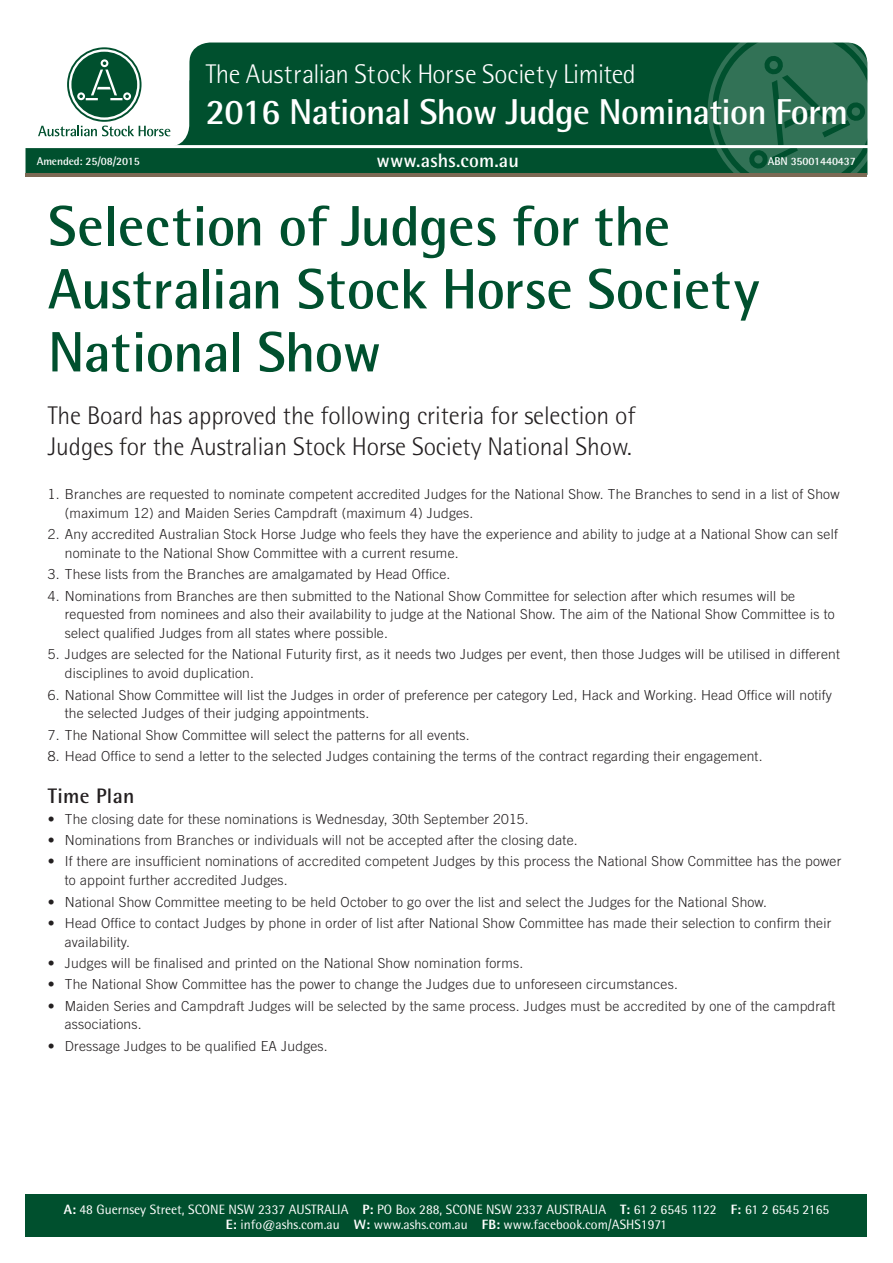
<style>
.page{position:relative;width:893px;height:1263px;background:#fff}
.page>*{position:absolute;margin:0;border:0;box-sizing:border-box;transform-origin:0 0}
.Subheading_green_7pt{font:700 57px/63px "Rotis Semi Sans";letter-spacing:-.01em;color:#00502e}
.t1{font:700 36px "Rotis Semi Sans";letter-spacing:-.02em;color:#fff}
.t2{font:300 27px "Rotis Semi Sans";letter-spacing:-.005em;color:#fff}
.t3{font:300 25.5px/31.5px "Rotis Semi Sans";letter-spacing:-.005em;color:#231f20}
.Subheading_black{font:700 21px "Rotis Semi Sans";letter-spacing:.015em;color:#231f20}
.t4{font:700 19.5px "Rotis Semi Sans";letter-spacing:.01em;color:#fff}
.t5{font:300 13.8px/18.8px "Trade Gothic";letter-spacing:.015em;color:#231f20}
.t6{font:13.5px/15.3px "Rotis Semi Sans";color:#fff;text-align:center}
.t7{font:700 11.25px "Rotis Semi Sans";letter-spacing:-.01em;color:#fff}
.s1{font-weight:800}
</style>
<div class="page">
<svg style="left:26px;top:148px;width:163px;height:26px;background:#055130"></svg>
<div style="left:189px;top:43px;width:519px;height:131px;background:#00502e"></div>
<svg style="left:708px;top:43px;width:159px;height:131px;background:#286b4e"></svg>
<svg style="left:38px;top:47px;width:151px;height:98px"></svg>
<hr style="left:26px;top:174px;width:841px;height:3px;background:#7c6954">
<hr style="left:23px;top:145px;width:847px;height:3px;background:#fff">
<div style="left:26px;top:1194px;width:841px;height:43px;background:#00502e"></div>
<h3 class="t2" style="left:206px;top:59px;width:431px">The Australian Stock Horse Society Limited</h3>
<h2 class="t1" style="left:206px;top:90px;width:644px">2016 National Show Judge Nomination Form</h2>
<p class="t7" style="left:37px;top:155px;width:105px">Amended: 25/08/2015</p>
<h3 class="t4" style="left:376px;top:149px;width:144px">www.ashs.com.au</h3>
<p class="t7" style="left:768px;top:155px;width:90px">ABN 35001440437</p>
<p class="Subheading_green_7pt" style="left:48px;top:194px;width:713px">Selection of Judges for the<br>Australian Stock Horse Society<br>National Show</p>
<p class="t3" style="left:48px;top:399px;width:589px">The Board has approved the following criteria for selection of<br>Judges for the Australian Stock Horse Society National Show.</p>
<p class="t5" style="left:65px;top:485px;width:776px;text-indent:-17px">1. Branches are requested to nominate competent accredited Judges for the National Show. The Branches to send in a list of Show (maximum 12) and Maiden Series Campdraft (maximum 4) Judges.</p>
<p class="t5" style="left:65px;top:525px;width:774px;text-indent:-17px">2. Any accredited Australian Stock Horse Judge who feels they have the experience and ability to judge at a National Show can self nominate to the National Show Committee with a current resume.</p>
<p class="t5" style="left:48px;top:565px;width:404px">3. These lists from the Branches are amalgamated by Head Office.</p>
<p class="t5" style="left:65px;top:586px;width:771px;text-indent:-17px">4. Nominations from Branches are then submitted to the National Show Committee for selection after which resumes will be requested from nominees and also their availability to judge at the National Show. The aim of the National Show Committee is to select qualified Judges from all states where possible.</p>
<p class="t5" style="left:65px;top:645px;width:776px;text-indent:-17px">5. Judges are selected for the National Futurity first, as it needs two Judges per event, then those Judges will be utilised in different disciplines to avoid duplication.</p>
<p class="t5" style="left:65px;top:685px;width:769px;text-indent:-17px">6. National Show Committee will list the Judges in order of preference per category Led, Hack and Working. Head Office will notify the selected Judges of their judging appointments.</p>
<p class="t5" style="left:48px;top:725px;width:423px">7. The National Show Committee will select the patterns for all events.</p>
<p class="t5" style="left:48px;top:746px;width:716px">8. Head Office to send a letter to the selected Judges containing the terms of the contract regarding their engagement.</p>
<p class="Subheading_black" style="left:48px;top:782px;width:88px">Time Plan</p>
<p class="t5" style="left:48px;top:809px;width:482px">• The closing date for these nominations is Wednesday, 30th September 2015.</p>
<p class="t5" style="left:48px;top:831px;width:531px">• Nominations from Branches or individuals will not be accepted after the closing date.</p>
<p class="t5" style="left:65px;top:852px;width:778px;text-indent:-17px">• If there are insufficient nominations of accredited competent Judges by this process the National Show Committee has the power to appoint further accredited Judges.</p>
<p class="t5" style="left:48px;top:892px;width:721px">• National Show Committee meeting to be held October to go over the list and select the Judges for the National Show.</p>
<p class="t5" style="left:65px;top:913px;width:768px;text-indent:-17px">• Head Office to contact Judges by phone in order of list after National Show Committee has made their selection to confirm their availability.</p>
<p class="t5" style="left:48px;top:953px;width:477px">• Judges will be finalised and printed on the National Show nomination forms.</p>
<p class="t5" style="left:48px;top:975px;width:631px">• The National Show Committee has the power to change the Judges due to unforeseen circumstances.</p>
<p class="t5" style="left:65px;top:996px;width:772px;text-indent:-17px">• Maiden Series and Campdraft Judges will be selected by the same process. Judges must be accredited by one of the campdraft associations.</p>
<p class="t5" style="left:48px;top:1036px;width:281px">• Dressage Judges to be qualified EA Judges.</p>
<p class="t6" style="left:64px;top:1201px;width:767px"><span class="s1">A:</span> 48 Guernsey Street, SCONE NSW 2337 AUSTRALIA <span class="s1">P:</span> PO Box 288, SCONE NSW 2337 AUSTRALIA <span class="s1">T:</span> 61 2 6545 1122 <span class="s1">F:</span> 61 2 6545 2165<br><span class="s1">E:</span> info@ashs.com.au <span class="s1">W:</span> www.ashs.com.au <span class="s1">FB:</span> www.facebook.com/ASHS1971</p>
</div>
